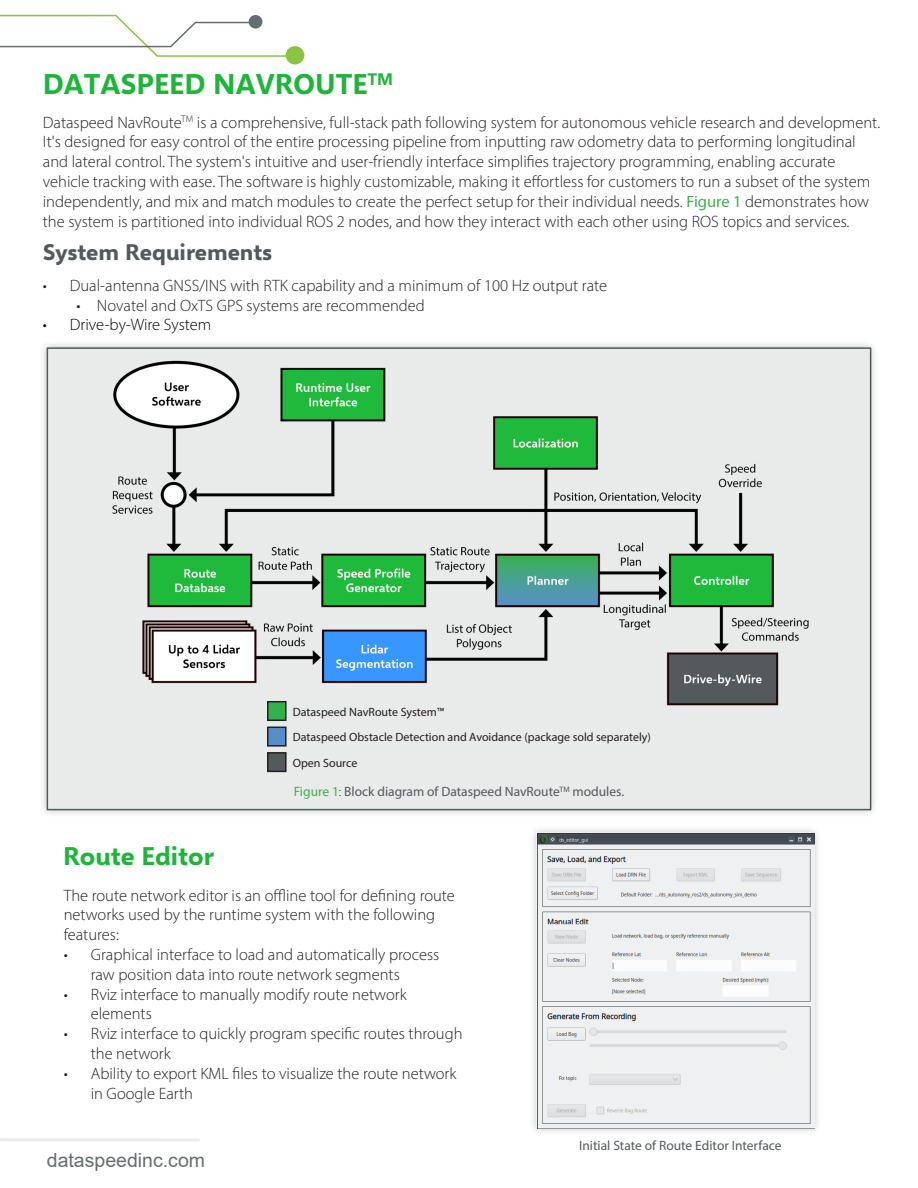
<style>
.page{position:relative;width:918px;height:1188px;background:#fff}
.page>*{position:absolute;margin:0;border:0;box-sizing:border-box;transform-origin:0 0}
.t1{font:700 28.5px "Selawik";color:#1fb53b}
.t2{font:700 25.5px "Selawik";color:#1fb53b}
.t3{font:700 22.5px "Selawik";color:#54595b}
.t4{font:19.5px "Arial";color:#666e70}
.t5{font:300 16.5px/19.8px "Myriad Pro";color:#231f20}
.t6{font:300 16.5px "Myriad Pro";color:#000}
.t7{font:13.5px "Myriad Pro";color:#54595c}
.t8{font:12px "Myriad Pro";color:#231f20}
.s1{font-weight:400;color:#40ae49}
.s2{color:#40ae49}
.s3{font-weight:300;color:#231f20}
</style>
<div class="page">
<div style="left:38px;top:339px;width:842px;height:480px;background:#231f20;opacity:.25"></div>
<div style="left:47px;top:347px;width:824px;height:463px;background:#e9eaea;border:2px solid #54595b"></div>
<svg style="left:0;top:14px;width:292px;height:44px"></svg>
<div style="left:249px;top:15px;width:13px;height:14px;background:#666e70;border-radius:50%"></div>
<div style="left:286px;top:46px;width:18px;height:18px;background:#8ac442;border-radius:50%"></div>
<svg style="left:0;top:1138px;width:200px;height:3px"></svg>
<div style="left:528px;top:824px;width:295px;height:312px;background:#231f20;opacity:.25"></div>
<img style="left:537px;top:833px;width:277px;height:295px">
<img style="left:112px;top:360px;width:697px;height:346px">
<div style="left:268px;top:702px;width:18px;height:18px;background:#30b44a"></div>
<div style="left:267px;top:701px;width:20px;height:20px;border:2px solid #231f20"></div>
<div style="left:268px;top:727px;width:18px;height:19px;background:#578eca"></div>
<div style="left:267px;top:727px;width:20px;height:20px;border:2px solid #231f20"></div>
<div style="left:268px;top:753px;width:18px;height:18px;background:#545a5b"></div>
<div style="left:267px;top:752px;width:20px;height:20px;border:2px solid #231f20"></div>
<p class="t1" style="left:43px;top:66px;width:352px">DATASPEED NAVROUTE<sup>TM</sup></p>
<p class="t5" style="left:43px;top:112px;width:839px">Dataspeed NavRoute<sup>TM</sup> is a comprehensive, full-stack path following system for autonomous vehicle research and development.<br>It's designed for easy control of the entire processing pipeline from inputting raw odometry data to performing longitudinal and lateral control. The system's intuitive and user-friendly interface simplifies trajectory programming, enabling accurate vehicle tracking with ease. The software is highly customizable, making it effortless for customers to run a subset of the system independently, and mix and match modules to create the perfect setup for their individual needs. <span class="s1">Figure 1</span> demonstrates how the system is partitioned into individual ROS 2 nodes, and how they interact with each other using ROS topics and services.</p>
<p class="t3" style="left:43px;top:238px;width:231px">System Requirements</p>
<p class="t5" style="left:43px;top:275px;width:566px">• Dual-antenna GNSS/INS with RTK capability and a minimum of 100 Hz output rate</p>
<p class="t5" style="left:77px;top:295px;width:350px">• Novatel and OxTS GPS systems are recommended</p>
<p class="t6" style="left:43px;top:315px;width:170px">• Drive-by-Wire System</p>
<p class="t8" style="left:293px;top:704px;width:153px">Dataspeed NavRoute System™</p>
<p class="t8" style="left:293px;top:730px;width:360px">Dataspeed Obstacle Detection and Avoidance (package sold separately)</p>
<p class="t8" style="left:293px;top:755px;width:66px">Open Source</p>
<p class="t2" style="left:63px;top:839px;width:152px">Route Editor</p>
<p class="t7" style="left:294px;top:783px;width:332px"><span class="s2">Figure 1</span><span class="s3">:</span> Block diagram of Dataspeed NavRoute<sup>TM</sup> modules.</p>
<p class="t5" style="left:64px;top:885px;width:393px">The route network editor is an offline tool for defining route networks used by the runtime system with the following features:</p>
<p class="t5" style="left:91px;top:945px;width:350px;text-indent:-27px">• Graphical interface to load and automatically process raw position data into route network segments</p>
<p class="t5" style="left:91px;top:984px;width:318px;text-indent:-27px">• Rviz interface to manually modify route network elements</p>
<p class="t5" style="left:91px;top:1024px;width:373px;text-indent:-27px">• Rviz interface to quickly program specific routes through the network</p>
<p class="t5" style="left:91px;top:1063px;width:367px;text-indent:-27px">• Ability to export KML files to visualize the route network in Google Earth</p>
<p class="t4" style="left:47px;top:1147px;width:160px">dataspeedinc.com</p>
<p class="t7" style="left:579px;top:1137px;width:204px">Initial State of Route Editor Interface</p>
</div>
